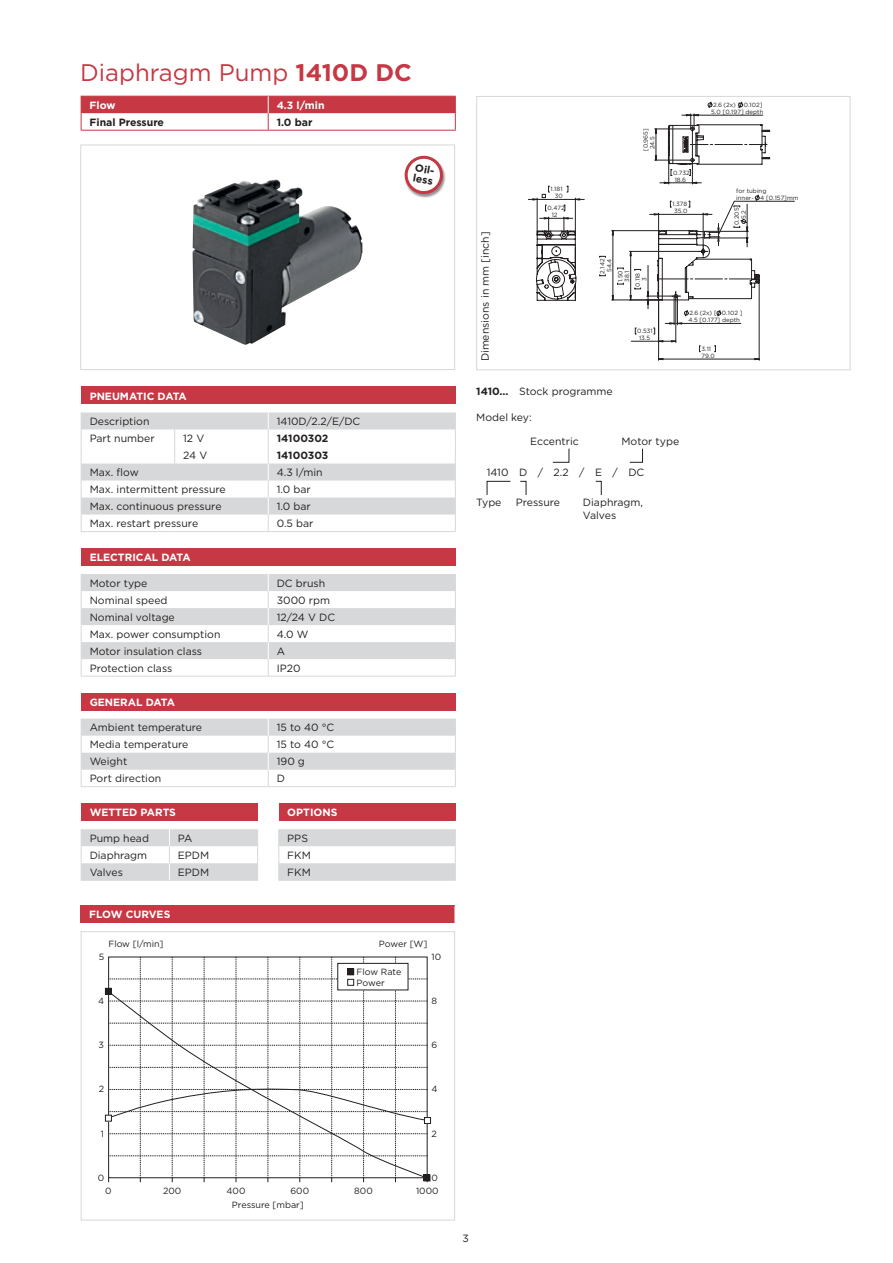
<style>
.page{position:relative;width:893px;height:1263px;background:#fff}
.page>*{position:absolute;margin:0;border:0;box-sizing:border-box;transform-origin:0 0}
.t1{font:24px "Gotham";color:#c63843}
.t2{font:10.5px/17px "Gotham";color:#231f20}
.t3{font:700 10.5px "Gotham";color:#fff}
.t4{font:700 10.5px/10.5px "Gotham";color:#231f20}
.t5{font:9px/10.5px "Gotham";color:#231f20}
.t6{font:6px/6.9px "Gotham";letter-spacing:.005em;color:#231f20}
.s1{font-weight:700}
</style>
<div class="page">
<div style="left:81px;top:804px;width:177px;height:17px;background:#c63843"></div>
<svg style="left:81px;top:829px;width:177px;height:51px"></svg>
<hr style="left:81px;top:880px;width:88px;height:1px;background:#d7d8d9">
<hr style="left:169px;top:880px;width:89px;height:1px;background:#d7d8d9">
<img style="left:192px;top:179px;width:171px;height:166px">
<div style="left:80px;top:145px;width:375px;height:225px;border:1px solid #d7d8d9"></div>
<svg style="left:708px;top:102px;width:4px;height:6px"></svg>
<svg style="left:738px;top:102px;width:5px;height:6px"></svg>
<svg style="left:528px;top:114px;width:267px;height:246px"></svg>
<div style="left:476px;top:96px;width:374px;height:274px;border:1px solid #d7d8d9"></div>
<div style="left:81px;top:931px;width:374px;height:289px;border:1px solid #d7d8d9"></div>
<svg style="left:81px;top:96px;width:375px;height:34px"></svg>
<hr style="left:81px;top:130px;width:187px;height:1px;background:#c63843">
<hr style="left:268px;top:130px;width:188px;height:1px;background:#c63843">
<div style="left:81px;top:387px;width:374px;height:17px;background:#c63843"></div>
<svg style="left:81px;top:412px;width:375px;height:119px"></svg>
<hr style="left:81px;top:531px;width:94px;height:1px;background:#d7d8d9">
<hr style="left:175px;top:531px;width:93px;height:1px;background:#d7d8d9">
<hr style="left:268px;top:531px;width:188px;height:1px;background:#d7d8d9">
<div style="left:81px;top:549px;width:374px;height:17px;background:#c63843"></div>
<svg style="left:81px;top:574px;width:375px;height:102px"></svg>
<hr style="left:81px;top:676px;width:187px;height:1px;background:#d7d8d9">
<hr style="left:268px;top:676px;width:188px;height:1px;background:#d7d8d9">
<div style="left:81px;top:693px;width:374px;height:17px;background:#c63843"></div>
<svg style="left:81px;top:719px;width:375px;height:67px"></svg>
<hr style="left:81px;top:786px;width:187px;height:1px;background:#d7d8d9">
<hr style="left:268px;top:786px;width:188px;height:1px;background:#d7d8d9">
<div style="left:81px;top:906px;width:374px;height:17px;background:#c63843"></div>
<svg style="left:105px;top:957px;width:326px;height:225px"></svg>
<div style="left:404px;top:155px;width:42px;height:43px;background:#231f20;opacity:.5"></div>
<svg style="left:404px;top:155px;width:42px;height:41px"></svg>
<div style="left:279px;top:804px;width:176px;height:17px;background:#c63843"></div>
<svg style="left:278px;top:829px;width:178px;height:51px"></svg>
<hr style="left:278px;top:880px;width:178px;height:1px;background:#d7d8d9">
<svg style="left:552px;top:448px;width:18px;height:15px"></svg>
<svg style="left:520px;top:481px;width:7px;height:14px"></svg>
<svg style="left:486px;top:481px;width:25px;height:14px"></svg>
<svg style="left:629px;top:448px;width:14px;height:15px"></svg>
<svg style="left:595px;top:481px;width:7px;height:14px"></svg>
<h1 class="t1" style="left:80px;top:57px;width:333px">Diaphragm Pump <span class="s1">1410D DC</span></h1>
<p class="t3" style="left:90px;top:98px;width:27px">Flow</p>
<p class="t3" style="left:277px;top:98px;width:49px">4.3 l/min</p>
<p class="t4" style="left:90px;top:117px;width:76px">Final Pressure</p>
<p class="t4" style="left:277px;top:117px;width:37px">1.0 bar</p>
<p class="t4" style="left:416px;top:162px;width:22px;rotate:10deg">Oil&shy;less</p>
<p class="t3" style="left:90px;top:389px;width:99px">PNEUMATIC DATA</p>
<p class="t2" style="left:90px;top:413px;width:61px">Description</p>
<p class="t2" style="left:277px;top:413px;width:85px">1410D/2.2/E/DC</p>
<p class="t2" style="left:90px;top:430px;width:66px">Part number</p>
<p class="t2" style="left:183px;top:430px;width:23px">12 V</p>
<p class="t4" style="left:277px;top:433px;width:53px">14100302</p>
<p class="t2" style="left:183px;top:447px;width:26px">24 V</p>
<p class="t4" style="left:277px;top:450px;width:53px">14100303</p>
<p class="t2" style="left:90px;top:464px;width:51px">Max. flow</p>
<p class="t2" style="left:277px;top:464px;width:47px">4.3 l/min</p>
<p class="t2" style="left:90px;top:481px;width:138px">Max. intermittent pressure</p>
<p class="t2" style="left:277px;top:481px;width:36px">1.0 bar</p>
<p class="t2" style="left:90px;top:498px;width:133px">Max. continuous pressure</p>
<p class="t2" style="left:277px;top:498px;width:36px">1.0 bar</p>
<p class="t2" style="left:90px;top:515px;width:110px">Max. restart pressure</p>
<p class="t2" style="left:277px;top:515px;width:38px">0.5 bar</p>
<p class="t3" style="left:90px;top:551px;width:103px">ELECTRICAL DATA</p>
<p class="t2" style="left:90px;top:574px;width:59px">Motor type</p>
<p class="t2" style="left:277px;top:574px;width:50px">DC brush</p>
<p class="t2" style="left:90px;top:591px;width:79px">Nominal speed</p>
<p class="t2" style="left:277px;top:591px;width:55px">3000 rpm</p>
<p class="t2" style="left:90px;top:608px;width:87px">Nominal voltage</p>
<p class="t2" style="left:277px;top:608px;width:60px">12/24 V DC</p>
<p class="t2" style="left:90px;top:625px;width:132px">Max. power consumption</p>
<p class="t2" style="left:277px;top:625px;width:33px">4.0 W</p>
<p class="t2" style="left:90px;top:642px;width:114px">Motor insulation class</p>
<p class="t2" style="left:277px;top:642px;width:10px">A</p>
<p class="t2" style="left:90px;top:659px;width:84px">Protection class</p>
<p class="t2" style="left:277px;top:659px;width:25px">IP20</p>
<p class="t3" style="left:90px;top:695px;width:87px">GENERAL DATA</p>
<p class="t2" style="left:90px;top:719px;width:114px">Ambient temperature</p>
<p class="t2" style="left:277px;top:719px;width:59px">15 to 40 °C</p>
<p class="t2" style="left:90px;top:736px;width:100px">Media temperature</p>
<p class="t2" style="left:277px;top:736px;width:59px">15 to 40 °C</p>
<p class="t2" style="left:90px;top:753px;width:39px">Weight</p>
<p class="t2" style="left:277px;top:753px;width:30px">190 g</p>
<p class="t2" style="left:90px;top:770px;width:73px">Port direction</p>
<p class="t2" style="left:277px;top:770px;width:10px">D</p>
<p class="t3" style="left:90px;top:806px;width:88px">WETTED PARTS</p>
<p class="t2" style="left:90px;top:829px;width:61px">Pump head</p>
<p class="t2" style="left:178px;top:829px;width:16px">PA</p>
<p class="t2" style="left:90px;top:846px;width:59px">Diaphragm</p>
<p class="t2" style="left:178px;top:846px;width:33px">EPDM</p>
<p class="t2" style="left:90px;top:863px;width:35px">Valves</p>
<p class="t2" style="left:178px;top:863px;width:33px">EPDM</p>
<p class="t3" style="left:89px;top:908px;width:83px">FLOW CURVES</p>
<p class="t3" style="left:287px;top:806px;width:52px">OPTIONS</p>
<p class="t2" style="left:287px;top:829px;width:25px">PPS<br>FKM<br>FKM</p>
<p class="t5" style="left:108px;top:938px;width:57px">Flow [l/min]</p>
<p class="t5" style="left:379px;top:938px;width:50px">Power [W]</p>
<p class="t5" style="left:99px;top:951px;width:7px">5</p>
<p class="t5" style="left:98px;top:995px;width:8px">4</p>
<p class="t5" style="left:99px;top:1039px;width:7px">3</p>
<p class="t5" style="left:99px;top:1084px;width:7px">2</p>
<p class="t5" style="left:101px;top:1128px;width:5px">1</p>
<p class="t5" style="left:98px;top:1172px;width:8px">0</p>
<p class="t5" style="left:357px;top:966px;width:46px">Flow Rate<br>Power</p>
<p class="t5" style="left:432px;top:951px;width:11px">10</p>
<p class="t5" style="left:432px;top:995px;width:7px">8</p>
<p class="t5" style="left:432px;top:1039px;width:7px">6</p>
<p class="t5" style="left:432px;top:1084px;width:8px">4</p>
<p class="t5" style="left:432px;top:1128px;width:7px">2</p>
<p class="t5" style="left:432px;top:1172px;width:8px">0</p>
<p class="t5" style="left:105px;top:1185px;width:8px">0</p>
<p class="t5" style="left:163px;top:1185px;width:20px">200</p>
<p class="t5" style="left:227px;top:1185px;width:20px">400</p>
<p class="t5" style="left:290px;top:1185px;width:20px">600</p>
<p class="t5" style="left:354px;top:1185px;width:20px">800</p>
<p class="t5" style="left:416px;top:1185px;width:24px">1000</p>
<p class="t5" style="left:232px;top:1200px;width:73px">Pressure [mbar]</p>
<p class="t2" style="left:476px;top:361px;width:131px;rotate:-90deg">Dimensions in mm [inch]</p>
<p class="t6" style="left:551px;top:186px;width:13px">1.181</p>
<p class="t6" style="left:555px;top:192px;width:10px">30</p>
<p class="t6" style="left:547px;top:204px;width:19px">0.472</p>
<p class="t6" style="left:552px;top:211px;width:7px">12</p>
<p class="t6" style="left:642px;top:151px;width:24px;rotate:-90deg">[0.965]</p>
<p class="t6" style="left:649px;top:149px;width:14px;rotate:-90deg">24.5</p>
<p class="t6" style="left:606px;top:272px;width:15px;rotate:-90deg">54.4</p>
<p class="t6" style="left:599px;top:274px;width:17px;rotate:-90deg">2.142</p>
<p class="t6" style="left:617px;top:282px;width:13px;rotate:-90deg">1.50<br>38.1</p>
<p class="t6" style="left:634px;top:287px;width:16px;rotate:-90deg">0.118</p>
<p class="t6" style="left:641px;top:281px;width:5px;rotate:-90deg">3</p>
<p class="t6" style="left:637px;top:327px;width:17px">0.531<br>13.5</p>
<p class="t2" style="left:476px;top:383px;width:138px"><span class="s1">1410...</span> Stock programme</p>
<p class="t2" style="left:476px;top:408px;width:57px">Model key:</p>
<p class="t6" style="left:711px;top:101px;width:54px;text-align:center">2.6 (2x) [ 0.102]<br>5.0 [0.197] depth</p>
<p class="t6" style="left:673px;top:169px;width:18px">0.732</p>
<p class="t6" style="left:675px;top:176px;width:13px">18.6</p>
<p class="t6" style="left:672px;top:200px;width:17px">1.378<br>35.0</p>
<p class="t6" style="left:736px;top:187px;width:32px">for tubing</p>
<p class="t6" style="left:736px;top:194px;width:64px">inner- 4 [0.157]mm</p>
<p class="t6" style="left:733px;top:225px;width:19px;rotate:-90deg">0.205</p>
<p class="t6" style="left:740px;top:219px;width:10px;rotate:-90deg">5.2</p>
<p class="t6" style="left:689px;top:310px;width:55px">2.6 (2x) [ 0.102 ]</p>
<p class="t6" style="left:688px;top:316px;width:53px">4.5 [0.177] depth</p>
<p class="t6" style="left:701px;top:345px;width:11px">3.11</p>
<p class="t6" style="left:701px;top:352px;width:15px">79.0</p>
<p class="t2" style="left:530px;top:432px;width:50px">Eccentric</p>
<p class="t2" style="left:621px;top:432px;width:59px">Motor type</p>
<p class="t2" style="left:487px;top:463px;width:159px">1410 D / 2.2 / E / DC</p>
<p class="t2" style="left:476px;top:494px;width:27px">Type</p>
<p class="t2" style="left:516px;top:494px;width:46px">Pressure</p>
<p class="t2" style="left:583px;top:496px;width:62px;line-height:12.6px">Diaphragm,<br>Valves</p>
<p class="t2" style="left:462px;top:1229px;width:8px">3</p>
</div>
